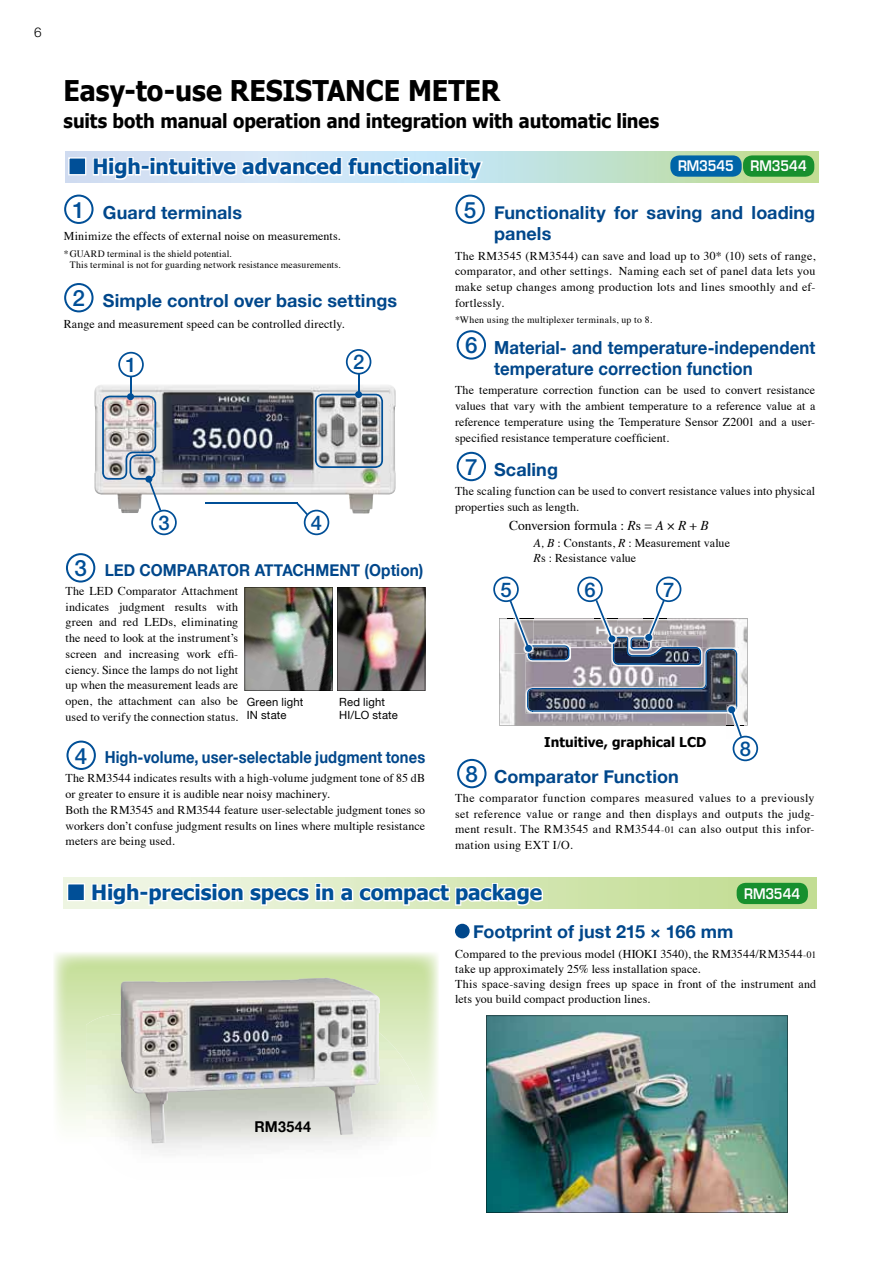
<style>
.page{position:relative;width:893px;height:1263px;background:#fff}
.page>*{position:absolute;margin:0;border:0;box-sizing:border-box;transform-origin:0 0}
.t1{font:700 28.5px "Tahoma";color:#000;scale:.94 1}
.t2{font:500 22.5px "Helvetica Neue";color:#004f97}
.t3{font:700 21px "Tahoma";letter-spacing:-.005em;color:#004f97}
.t4{font:500 20.25px "Helvetica Neue";color:#004f97}
.t5{font:700 19.5px "Tahoma";letter-spacing:-.01em;color:#000;scale:.94 1}
.t6{font:700 18px/21px "Helvetica Neue";letter-spacing:.005em;color:#00478b}
.t7{font:700 18px/21px "Helvetica Neue";letter-spacing:.005em;color:#00478b;scale:.93 1}
.t8{font:700 16.5px "Helvetica Neue";letter-spacing:.01em;color:#00478b;scale:.89 1}
.t9{font:700 16.5px "Helvetica Neue";letter-spacing:.01em;color:#00478b;scale:.93 1}
.t10{font:700 15px "Helvetica Neue";letter-spacing:.03em;color:#000;scale:.95 1}
.t11{font:600 14.25px "Eurostile";letter-spacing:-.005em;color:#fff;scale:.87 1}
.t12{font:13.5px "Times";color:#000}
.t13{font:700 13.5px "Tahoma";color:#000}
.t14{font:300 13.5px "Helvetica Neue";color:#000}
.t15{font:12px/15.8px "Times";letter-spacing:.01em;color:#000;text-align:justify}
.t16{font:11.25px/13.5px "Helvetica Neue";letter-spacing:.015em;color:#000}
.t17{font:9.75px/11.2px "Times";letter-spacing:.02em;color:#000}
.s1{font-style:italic}
.s2{font-size:9.75px}
</style>
<div class="page">
<img style="left:486px;top:1016px;width:302px;height:196px">
<img style="left:86px;top:1009px;width:345px;height:150px">
<img style="left:121px;top:978px;width:259px;height:165px">
<div style="left:64px;top:878px;width:752px;height:31px;background:linear-gradient(to right,#f5f9ec,#bbd98b)"></div>
<img style="left:66px;top:151px;width:753px;height:31px">
<svg style="left:68px;top:157px;width:18px;height:18px"></svg>
<svg style="left:92px;top:156px;width:50px;height:25px"></svg>
<svg style="left:150px;top:155px;width:335px;height:26px"></svg>
<div style="left:743px;top:155px;width:71px;height:22px;background:#17902e;border-radius:9px"></div>
<div style="left:670px;top:155px;width:72px;height:22px;background:#0065a8;border-radius:9px"></div>
<div style="left:737px;top:883px;width:71px;height:21px;background:#17902e;border-radius:9px"></div>
<img style="left:94px;top:385px;width:302px;height:128px">
<hr style="left:205px;top:502px;width:93px;height:2px;background:#004f97">
<svg style="left:315px;top:349px;width:68px;height:119px"></svg>
<svg style="left:102px;top:352px;width:75px;height:183px"></svg>
<svg style="left:296px;top:502px;width:33px;height:33px"></svg>
<svg style="left:64px;top:195px;width:30px;height:29px"></svg>
<svg style="left:64px;top:283px;width:30px;height:29px"></svg>
<img style="left:245px;top:587px;width:180px;height:104px">
<svg style="left:66px;top:553px;width:29px;height:29px"></svg>
<svg style="left:66px;top:740px;width:30px;height:30px"></svg>
<svg style="left:455px;top:195px;width:30px;height:29px"></svg>
<svg style="left:457px;top:330px;width:29px;height:30px"></svg>
<svg style="left:457px;top:759px;width:29px;height:29px"></svg>
<svg style="left:457px;top:452px;width:29px;height:29px"></svg>
<svg style="left:493px;top:576px;width:265px;height:185px"></svg>
<svg style="left:67px;top:882px;width:74px;height:25px"></svg>
<svg style="left:147px;top:882px;width:397px;height:25px"></svg>
<div style="left:455px;top:924px;width:15px;height:14px;background:#00478b;border-radius:50%"></div>
<p class="t14" style="left:34px;top:24px;width:9px">6</p>
<h1 class="t1" style="left:64px;top:72px;width:466px">Easy-to-use RESISTANCE METER</h1>
<h3 class="t5" style="left:64px;top:108px;width:635px">suits both manual operation and integration with automatic lines</h3>
<h3 class="t3" style="left:92px;top:153px;width:390px">High-intuitive advanced functionality</h3>
<p class="t11" style="left:678px;top:157px;width:149px">RM3545 RM3544</p>
<h2 class="t2" style="left:73px;top:196px;width:14px">1</h2>
<h3 class="t6" style="left:103px;top:201px;width:141px">Guard terminals</h3>
<p class="t15" style="left:64px;top:227px;width:278px">Minimize the effects of external noise on measurements.</p>
<p class="t17" style="left:70px;top:247px;width:272px;text-indent:-6px">* GUARD terminal is the shield potential.<br>This terminal is not for guarding network resistance measurements.</p>
<h2 class="t2" style="left:73px;top:285px;width:14px">2</h2>
<h3 class="t6" style="left:103px;top:290px;width:296px">Simple control over basic settings</h3>
<p class="t15" style="left:64px;top:315px;width:282px">Range and measurement speed can be controlled directly.</p>
<h3 class="t4" style="left:125px;top:353px;width:13px">1</h3>
<h3 class="t4" style="left:353px;top:350px;width:13px">2</h3>
<h3 class="t4" style="left:158px;top:511px;width:13px">3</h3>
<h3 class="t4" style="left:311px;top:511px;width:13px">4</h3>
<h2 class="t2" style="left:74px;top:555px;width:14px">3</h2>
<h3 class="t9" style="left:105px;top:560px;width:344px">LED COMPARATOR ATTACHMENT (Option)</h3>
<p class="t15" style="left:66px;top:582px;width:174px">The LED Comparator Attachment indicates judgment results with green and red LEDs, eliminating the need to look at the instrument’s screen and increasing work effi&shy;ciency. Since the lamps do not light up when the measurement leads are open, the attachment can also be used to verify the connection status.</p>
<p class="t16" style="left:247px;top:695px;width:58px">Green light<br>IN state</p>
<p class="t16" style="left:339px;top:695px;width:60px">Red light<br>HI/LO state</p>
<h2 class="t2" style="left:75px;top:742px;width:14px">4</h2>
<h3 class="t8" style="left:105px;top:747px;width:362px">High-volume, user-selectable judgment tones</h3>
<p class="t15" style="left:66px;top:769px;width:361px;text-align:left">The RM3544 indicates results with a high-volume judgment tone of 85 dB or greater to ensure it is audible near noisy machinery.<br>Both the RM3545 and RM3544 feature user-selectable judgment tones so workers don’t confuse judgment results on lines where multiple resistance meters are being used.</p>
<h2 class="t2" style="left:464px;top:196px;width:14px">5</h2>
<h3 class="t6" style="left:494px;top:201px;width:323px">Functionality for saving and loading panels</h3>
<p class="t15" style="left:455px;top:247px;width:362px">The RM3545 (RM3544) can save and load up to 30* (10) sets of range, comparator, and other settings. Naming each set of panel data lets you make setup changes among production lots and lines smoothly and ef&shy;fortlessly.</p>
<p class="t17" style="left:455px;top:313px;width:199px">*When using the multiplexer terminals, up to 8.</p>
<h2 class="t2" style="left:465px;top:332px;width:14px">6</h2>
<h3 class="t7" style="left:494px;top:337px;width:347px">Material- and temperature-independent temperature correction function</h3>
<p class="t15" style="left:455px;top:381px;width:362px">The temperature correction function can be used to convert resistance values that vary with the ambient temperature to a reference value at a reference temperature using the Temperature Sensor Z2001 and a user&shy;specified resistance temperature coefficient.</p>
<h2 class="t2" style="left:465px;top:453px;width:14px">7</h2>
<h3 class="t6" style="left:494px;top:458px;width:65px">Scaling</h3>
<p class="t15" style="left:455px;top:482px;width:362px">The scaling function can be used to convert resistance values into physical properties such as length.</p>
<p class="t12" style="left:509px;top:513px;width:201px">Conversion formula : <span class="s1">R</span>s = <span class="s1">A</span> × <span class="s1">R</span> + <span class="s1">B</span></p>
<p class="t15" style="left:534px;top:534px;width:198px;line-height:15px"><span class="s1">A, B</span> : Constants, <span class="s1">R</span> : Measurement value<br><span class="s1">R</span>s : Resistance value</p>
<h3 class="t4" style="left:500px;top:577px;width:13px">5</h3>
<h3 class="t4" style="left:584px;top:577px;width:13px">6</h3>
<h3 class="t4" style="left:663px;top:577px;width:13px">7</h3>
<p class="t13" style="left:544px;top:734px;width:164px">Intuitive, graphical LCD</p>
<h3 class="t4" style="left:740px;top:737px;width:13px">8</h3>
<h2 class="t2" style="left:466px;top:761px;width:14px">8</h2>
<h3 class="t6" style="left:494px;top:765px;width:186px">Comparator Function</h3>
<p class="t15" style="left:455px;top:789px;width:361px">The comparator function compares measured values to a previously set reference value or range and then displays and outputs the judg&shy;ment result. The RM3545 and RM3544<span class="s2">-01</span> can also output this infor&shy;mation using EXT I/O.</p>
<h3 class="t3" style="left:91px;top:879px;width:453px">High-precision specs in a compact package</h3>
<h3 class="t6" style="left:473px;top:921px;width:262px">Footprint of just 215 × 166 mm</h3>
<p class="t11" style="left:744px;top:885px;width:66px">RM3544</p>
<p class="t15" style="left:455px;top:945px;width:362px;line-height:15px;text-align:left">Compared to the previous model (HIOKI 3540), the RM3544/RM3544<span class="s2">-01 </span>take up approximately 25% less installation space.<br>This space-saving design frees up space in front of the instrument and lets you build compact production lines.</p>
<p class="t10" style="left:254px;top:1117px;width:61px">RM3544</p>
</div>
